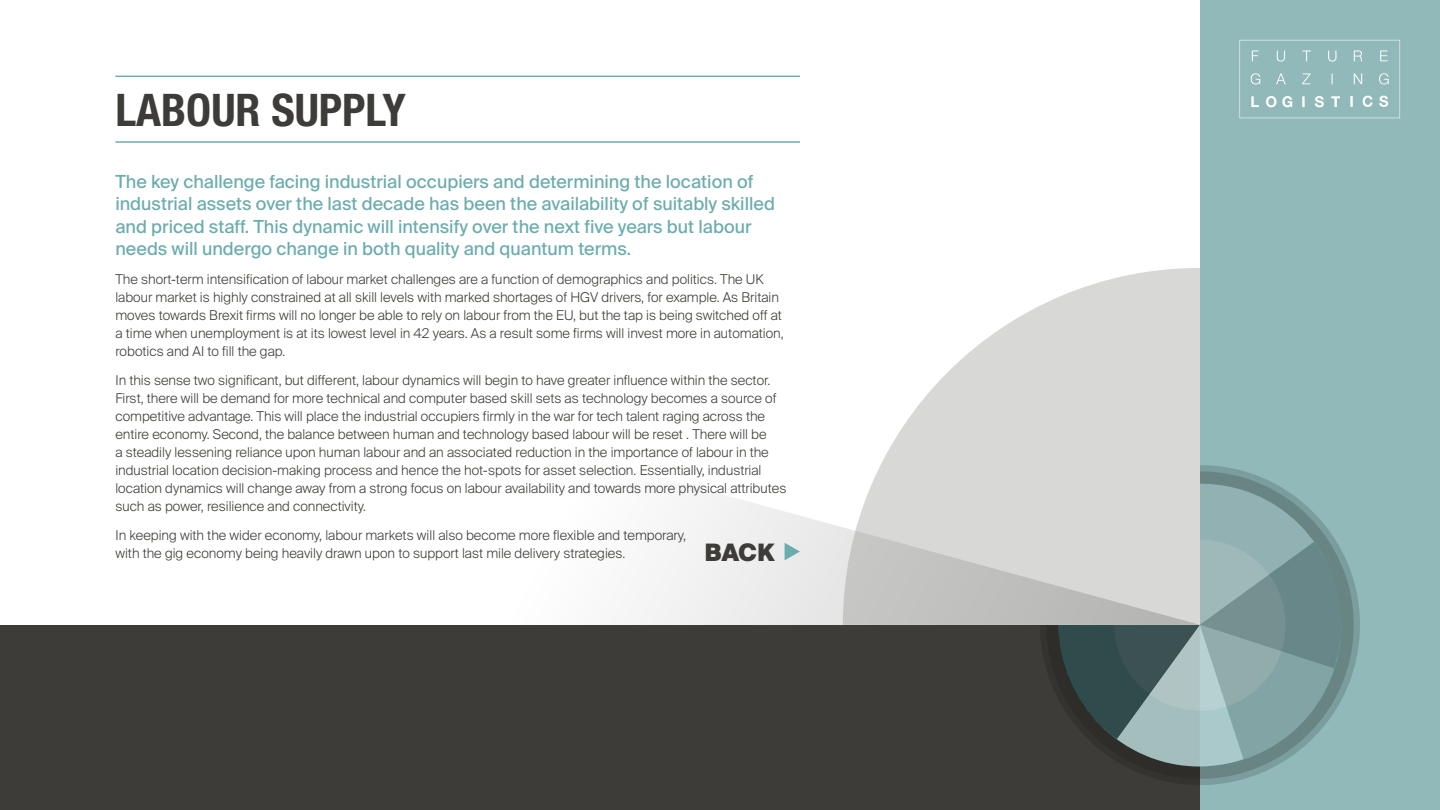
<style>
.page{position:relative;width:1440px;height:810px;background:#fff}
.page>*{position:absolute;margin:0;border:0;box-sizing:border-box;transform-origin:0 0}
.t1{font:700 condensed 45px "Helvetica Neue";color:#3d3c38}
.t2{font:900 24px "Suisse Intl";color:#3d3c38}
.t3{font:18px/22.5px "Suisse Intl";color:#6bacae}
.t4{font:300 13.5px/18px "Suisse Intl";color:#3d3c38}
</style>
<div class="page">
<div style="left:0;top:0;width:1200px;height:810px;background:#3d3c38"></div>
<div style="left:1200px;top:0;width:240px;height:810px;background:#92b9ba"></div>
<img style="left:1239px;top:39px;width:161px;height:80px">
<svg style="left:1059px;top:484px;width:283px;height:290px"></svg>
<div style="left:0;top:0;width:1200px;height:625px;background:#fff"></div>
<svg style="left:637px;top:268px;width:563px;height:357px"></svg>
<hr style="left:115px;top:76px;width:685px;height:1px;background:#6bacae">
<hr style="left:115px;top:141px;width:685px;height:2px;background:#6bacae">
<svg style="left:785px;top:543px;width:15px;height:17px"></svg>
<h1 class="t1" style="left:115px;top:83px;width:292px">LABOUR SUPPLY</h1>
<p class="t3" style="left:115px;top:170px;width:661px">The key challenge facing industrial occupiers and determining the location of industrial assets over the last decade has been the availability of suitably skilled and priced staff. This dynamic will intensify over the next five years but labour needs will undergo change in both quality and quantum terms.</p>
<p class="t4" style="left:115px;top:270px;width:670px">The short-term intensification of labour market challenges are a function of demographics and politics. The UK labour market is highly constrained at all skill levels with marked shortages of HGV drivers, for example. As Britain moves towards Brexit firms will no longer be able to rely on labour from the EU, but the tap is being switched off at a time when unemployment is at its lowest level in 42 years. As a result some firms will invest more in automation, robotics and AI to fill the gap.</p>
<p class="t4" style="left:115px;top:371px;width:672px">In this sense two significant, but different, labour dynamics will begin to have greater influence within the sector.<br>First, there will be demand for more technical and computer based skill sets as technology becomes a source of competitive advantage. This will place the industrial occupiers firmly in the war for tech talent raging across the entire economy. Second, the balance between human and technology based labour will be reset . There will be<br>a steadily lessening reliance upon human labour and an associated reduction in the importance of labour in the industrial location decision-making process and hence the hot-spots for asset selection. Essentially, industrial location dynamics will change away from a strong focus on labour availability and towards more physical attributes such as power, resilience and connectivity.</p>
<p class="t4" style="left:115px;top:527px;width:572px">In keeping with the wider economy, labour markets will also become more flexible and temporary, with the gig economy being heavily drawn upon to support last mile delivery strategies.</p>
<h2 class="t2" style="left:705px;top:539px;width:72px">BACK</h2>
</div>
